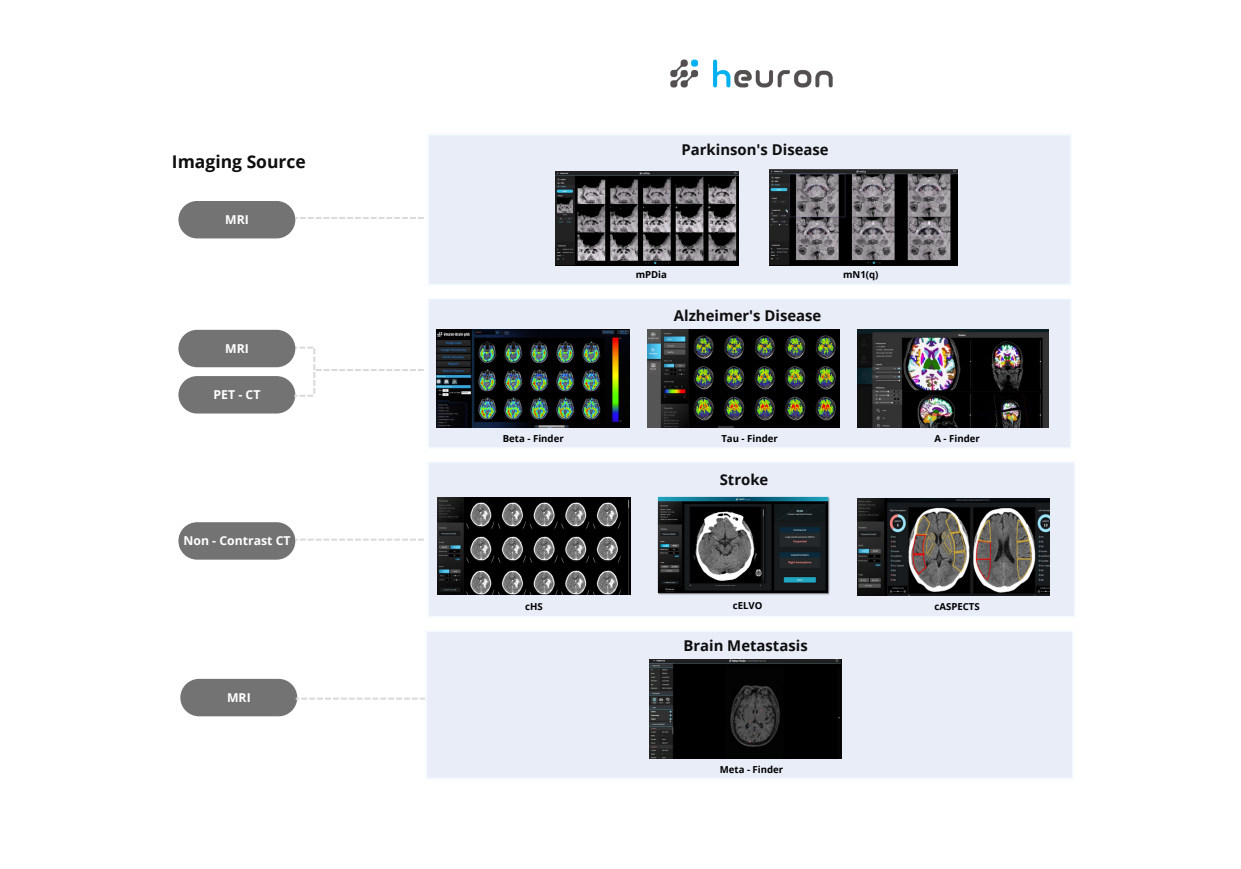
<style>
.page{position:relative;width:1241px;height:869px;background:#fff}
.page>*{position:absolute;margin:0;border:0;box-sizing:border-box;transform-origin:0 0}
.t1{font:700 17.5px "Open Sans";color:#0e0e0e}
.t2{font:700 14.88px "Open Sans";color:#0e0e0e}
.t3{font:700 12.25px "Open Sans";color:#fff}
.t4{font:700 9.62px "Open Sans";color:#000}
</style>
<div class="page">
<div style="left:178px;top:201px;width:117px;height:37px;background:#737373;border-radius:19px"></div>
<div style="left:178px;top:330px;width:117px;height:37px;background:#737373;border-radius:19px"></div>
<div style="left:178px;top:376px;width:117px;height:37px;background:#737373;border-radius:19px"></div>
<div style="left:178px;top:522px;width:117px;height:37px;background:#737373;border-radius:19px"></div>
<div style="left:180px;top:678px;width:117px;height:38px;background:#737373;border-radius:19px"></div>
<svg style="left:278px;top:346px;width:146px;height:50px"></svg>
<svg style="left:296px;top:217px;width:128px;height:2px"></svg>
<svg style="left:296px;top:538px;width:128px;height:2px"></svg>
<svg style="left:296px;top:697px;width:129px;height:2px"></svg>
<div style="left:429px;top:135px;width:642px;height:149px;background:#e9edf8"></div>
<div style="left:429px;top:299px;width:642px;height:149px;background:#e9edf8"></div>
<div style="left:429px;top:462px;width:646px;height:154px;background:#e9edf8"></div>
<img style="left:437px;top:330px;width:192px;height:97px">
<img style="left:647px;top:330px;width:192px;height:97px">
<img style="left:857px;top:330px;width:191px;height:97px">
<div style="left:427px;top:632px;width:646px;height:146px;background:#e9edf8"></div>
<img style="left:437px;top:498px;width:193px;height:96px">
<img style="left:857px;top:498px;width:192px;height:97px">
<img style="left:649px;top:659px;width:192px;height:99px">
<img style="left:670px;top:59px;width:163px;height:29px">
<img style="left:657px;top:496px;width:173px;height:99px">
<img style="left:769px;top:169px;width:188px;height:96px">
<img style="left:555px;top:172px;width:184px;height:93px">
<h1 class="t1" style="left:172px;top:149px;width:135px">Imaging Source</h1>
<p class="t3" style="left:225px;top:210px;width:25px">MRI</p>
<p class="t3" style="left:225px;top:340px;width:25px">MRI</p>
<p class="t3" style="left:213px;top:386px;width:48px">PET - CT</p>
<p class="t3" style="left:183px;top:531px;width:109px">Non - Contrast CT</p>
<p class="t3" style="left:227px;top:689px;width:25px">MRI</p>
<h2 class="t2" style="left:681px;top:139px;width:149px">Parkinson's Disease</h2>
<p class="t4" style="left:635px;top:268px;width:33px">mPDia</p>
<p class="t4" style="left:843px;top:268px;width:37px">mN1(q)</p>
<h2 class="t2" style="left:674px;top:305px;width:149px">Alzheimer's Disease</h2>
<p class="t4" style="left:503px;top:432px;width:62px">Beta - Finder</p>
<p class="t4" style="left:721px;top:432px;width:58px">Tau - Finder</p>
<p class="t4" style="left:934px;top:432px;width:47px">A - Finder</p>
<h2 class="t2" style="left:719px;top:468px;width:50px">Stroke</h2>
<p class="t4" style="left:525px;top:599px;width:19px">cHS</p>
<p class="t4" style="left:732px;top:598px;width:31px">cELVO</p>
<p class="t4" style="left:934px;top:599px;width:47px">cASPECTS</p>
<h2 class="t2" style="left:683px;top:634px;width:126px">Brain Metastasis</h2>
<p class="t4" style="left:719px;top:762px;width:65px">Meta - Finder</p>
</div>
